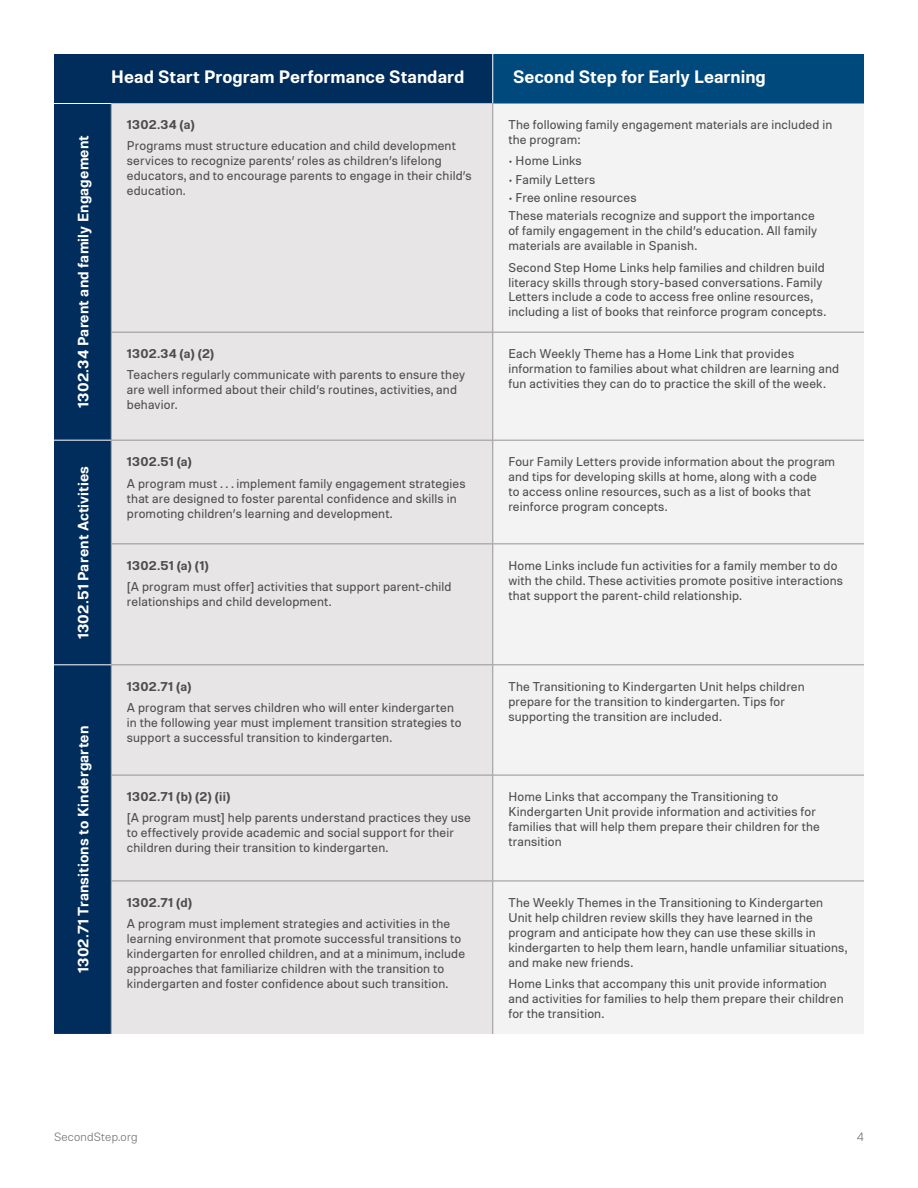
<style>
.page{position:relative;width:918px;height:1188px;background:#fff}
.page>*{position:absolute;margin:0;border:0;box-sizing:border-box;transform-origin:0 0}
.t1{font:600 18px "Molde";color:#fff}
.t2{font:600 15px "Molde";letter-spacing:.01em;color:#fff}
.t3{font:12.75px/15px "Molde";letter-spacing:.01em;color:#4d4d4f}
.t4{font:600 12.75px "Molde";letter-spacing:.02em;color:#4d4d4f}
.t5{font:300 12px "Molde";letter-spacing:.015em;color:#6d6e71}
</style>
<div class="page">
<div style="left:54px;top:54px;width:438px;height:980px;background:#002d5b"></div>
<div style="left:493px;top:54px;width:371px;height:50px;background:#00497c"></div>
<div style="left:112px;top:104px;width:380px;height:930px;background:#e7e5e5"></div>
<div style="left:493px;top:104px;width:371px;height:930px;background:#f4f3f3"></div>
<hr style="left:492px;top:103px;width:1px;height:229px;background:#939598">
<hr style="left:492px;top:333px;width:1px;height:107px;background:#939598">
<hr style="left:492px;top:441px;width:1px;height:102px;background:#939598">
<hr style="left:492px;top:544px;width:1px;height:120px;background:#939598">
<hr style="left:492px;top:665px;width:1px;height:110px;background:#939598">
<hr style="left:492px;top:775px;width:1px;height:106px;background:#939598">
<hr style="left:492px;top:881px;width:1px;height:153px;background:#939598">
<hr style="left:54px;top:103px;width:57px;height:1px;background:#fff">
<hr style="left:111px;top:104px;width:1px;height:228px;background:#939598">
<hr style="left:111px;top:332px;width:1px;height:108px;background:#939598">
<hr style="left:111px;top:440px;width:1px;height:104px;background:#939598">
<hr style="left:111px;top:544px;width:1px;height:121px;background:#939598">
<hr style="left:111px;top:665px;width:1px;height:110px;background:#939598">
<hr style="left:111px;top:775px;width:1px;height:106px;background:#939598">
<hr style="left:111px;top:881px;width:1px;height:153px;background:#939598">
<hr style="left:111px;top:881px;width:382px;height:1px;background:#939598">
<hr style="left:493px;top:881px;width:371px;height:1px;background:#939598">
<hr style="left:111px;top:332px;width:382px;height:1px;background:#939598">
<hr style="left:493px;top:332px;width:371px;height:1px;background:#939598">
<hr style="left:111px;top:664px;width:382px;height:1px;background:#939598">
<hr style="left:493px;top:664px;width:371px;height:1px;background:#939598">
<hr style="left:111px;top:440px;width:382px;height:1px;background:#939598">
<hr style="left:493px;top:440px;width:371px;height:1px;background:#939598">
<hr style="left:111px;top:543px;width:382px;height:1px;background:#939598">
<hr style="left:493px;top:543px;width:371px;height:1px;background:#939598">
<hr style="left:54px;top:440px;width:57px;height:1px;background:#fff">
<hr style="left:54px;top:665px;width:57px;height:1px;background:#fff">
<hr style="left:111px;top:775px;width:382px;height:1px;background:#939598">
<hr style="left:493px;top:775px;width:371px;height:1px;background:#939598">
<p class="t2" style="left:73px;top:408px;width:274px;rotate:-90deg">1302.34 Parent and family Engagement</p>
<p class="t2" style="left:73px;top:639px;width:175px;rotate:-90deg">1302.51 Parent Activities</p>
<p class="t2" style="left:73px;top:973px;width:249px;rotate:-90deg">1302.71 Transitions to Kindergarten</p>
<h1 class="t1" style="left:111px;top:65px;width:355px">Head Start Program Performance Standard</h1>
<h1 class="t1" style="left:513px;top:65px;width:254px">Second Step for Early Learning</h1>
<p class="t4" style="left:127px;top:116px;width:69px">1302.34 (a)</p>
<p class="t3" style="left:127px;top:138px;width:346px">Programs must structure education and child development services to recognize parents’ roles as children’s lifelong educators, and to encourage parents to engage in their child’s education.</p>
<p class="t4" style="left:127px;top:345px;width:89px">1302.34 (a) (2)</p>
<p class="t3" style="left:127px;top:367px;width:340px">Teachers regularly communicate with parents to ensure they are well informed about their child’s routines, activities, and behavior.</p>
<p class="t4" style="left:127px;top:453px;width:67px">1302.51 (a)</p>
<p class="t3" style="left:127px;top:475px;width:340px">A program must . . . implement family engagement strategies that are designed to foster parental confidence and skills in promoting children’s learning and development.</p>
<p class="t4" style="left:127px;top:557px;width:84px">1302.51 (a) (1)</p>
<p class="t3" style="left:127px;top:579px;width:326px">[A program must offer] activities that support parent-child relationships and child development.</p>
<p class="t4" style="left:127px;top:678px;width:66px">1302.71 (a)</p>
<p class="t3" style="left:127px;top:700px;width:336px">A program that serves children who will enter kindergarten in the following year must implement transition strategies to support a successful transition to kindergarten.</p>
<p class="t4" style="left:127px;top:788px;width:105px">1302.71 (b) (2) (ii)</p>
<p class="t3" style="left:127px;top:810px;width:346px">[A program must] help parents understand practices they use to effectively provide academic and social support for their children during their transition to kindergarten.</p>
<p class="t4" style="left:127px;top:894px;width:67px">1302.71 (d)</p>
<p class="t3" style="left:127px;top:916px;width:340px">A program must implement strategies and activities in the learning environment that promote successful transitions to kindergarten for enrolled children, and at a minimum, include approaches that familiarize children with the transition to kindergarten and foster confidence about such transition.</p>
<p class="t3" style="left:508px;top:116px;width:325px">The following family engagement materials are included in the program:</p>
<p class="t3" style="left:508px;top:153px;width:75px">• Home Links</p>
<p class="t3" style="left:508px;top:171px;width:89px">• Family Letters</p>
<p class="t3" style="left:508px;top:188px;width:308px;line-height:18.3px">• Free online resources<br>These materials recognize and support the importance</p>
<p class="t3" style="left:508px;top:223px;width:310px">of family engagement in the child’s education. All family materials are available in Spanish.</p>
<p class="t3" style="left:508px;top:259px;width:319px">Second Step Home Links help families and children build literacy skills through story-based conversations. Family Letters include a code to access free online resources, including a list of books that reinforce program concepts.</p>
<p class="t3" style="left:508px;top:345px;width:332px">Each Weekly Theme has a Home Link that provides information to families about what children are learning and fun activities they can do to practice the skill of the week.</p>
<p class="t3" style="left:508px;top:454px;width:328px">Four Family Letters provide information about the program and tips for developing skills at home, along with a code<br>to access online resources, such as a list of books that reinforce program concepts.</p>
<p class="t3" style="left:508px;top:557px;width:336px">Home Links include fun activities for a family member to do with the child. These activities promote positive interactions that support the parent-child relationship.</p>
<p class="t3" style="left:508px;top:678px;width:298px">The Transitioning to Kindergarten Unit helps children prepare for the transition to kindergarten. Tips for supporting the transition are included.</p>
<p class="t3" style="left:508px;top:788px;width:313px">Home Links that accompany the Transitioning to Kindergarten Unit provide information and activities for families that will help them prepare their children for the transition</p>
<p class="t3" style="left:508px;top:894px;width:340px">The Weekly Themes in the Transitioning to Kindergarten Unit help children review skills they have learned in the program and anticipate how they can use these skills in kindergarten to help them learn, handle unfamiliar situations, and make new friends.</p>
<p class="t3" style="left:508px;top:976px;width:337px">Home Links that accompany this unit provide information and activities for families to help them prepare their children for the transition.</p>
<p class="t5" style="left:54px;top:1129px;width:85px">SecondStep.org</p>
<p class="t5" style="left:857px;top:1129px;width:9px">4</p>
</div>
